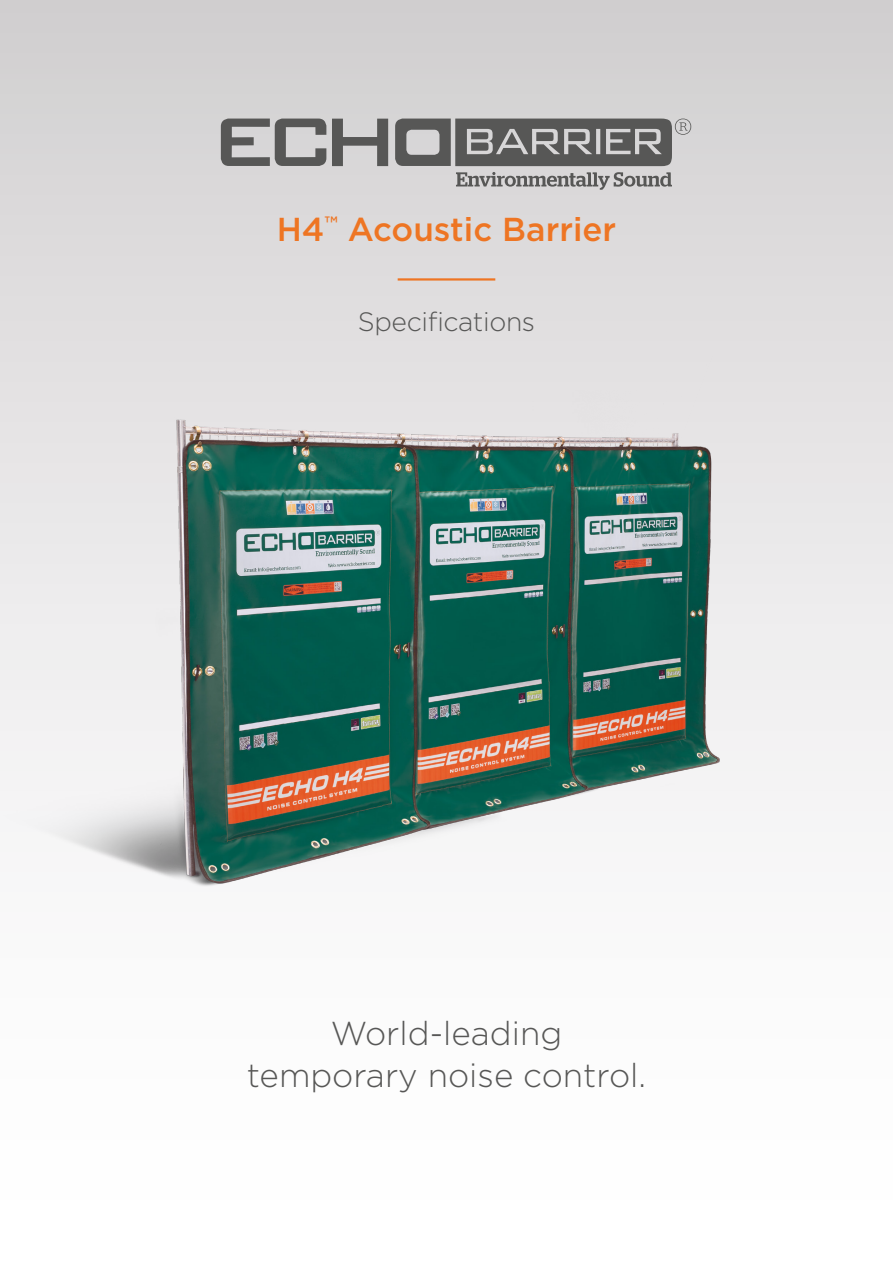
<style>
.page{position:relative;width:893px;height:1263px;background:#fff}
.page>*{position:absolute;margin:0;border:0;box-sizing:border-box;transform-origin:0 0}
.t1{font:300 33.15px/42px "Gotham";color:#575756;text-align:center}
.t2{font:500 33.15px "Gotham";color:#ee7523}
.t3{font:300 26.55px "Gotham";letter-spacing:-.015em;color:#575756}
</style>
<div class="page">
<div style="left:0;top:0;width:893px;height:1263px;background:linear-gradient(to bottom,#d4d1d3,#fff)"></div>
<img style="left:0;top:352px;width:887px;height:603px">
<hr style="left:398px;top:278px;width:97px;height:3px;background:#ee7523">
<svg style="left:221px;top:119px;width:105px;height:47px;background:#929292"></svg>
<svg style="left:332px;top:119px;width:359px;height:71px;background:#979696"></svg>
<p class="t2" style="left:277px;top:208px;width:341px">H4<sup>™</sup> Acoustic Barrier</p>
<p class="t3" style="left:358px;top:305px;width:179px">Specifications</p>
<p class="t1" style="left:247px;top:1011px;width:401px">World-leading temporary noise control.</p>
</div>
